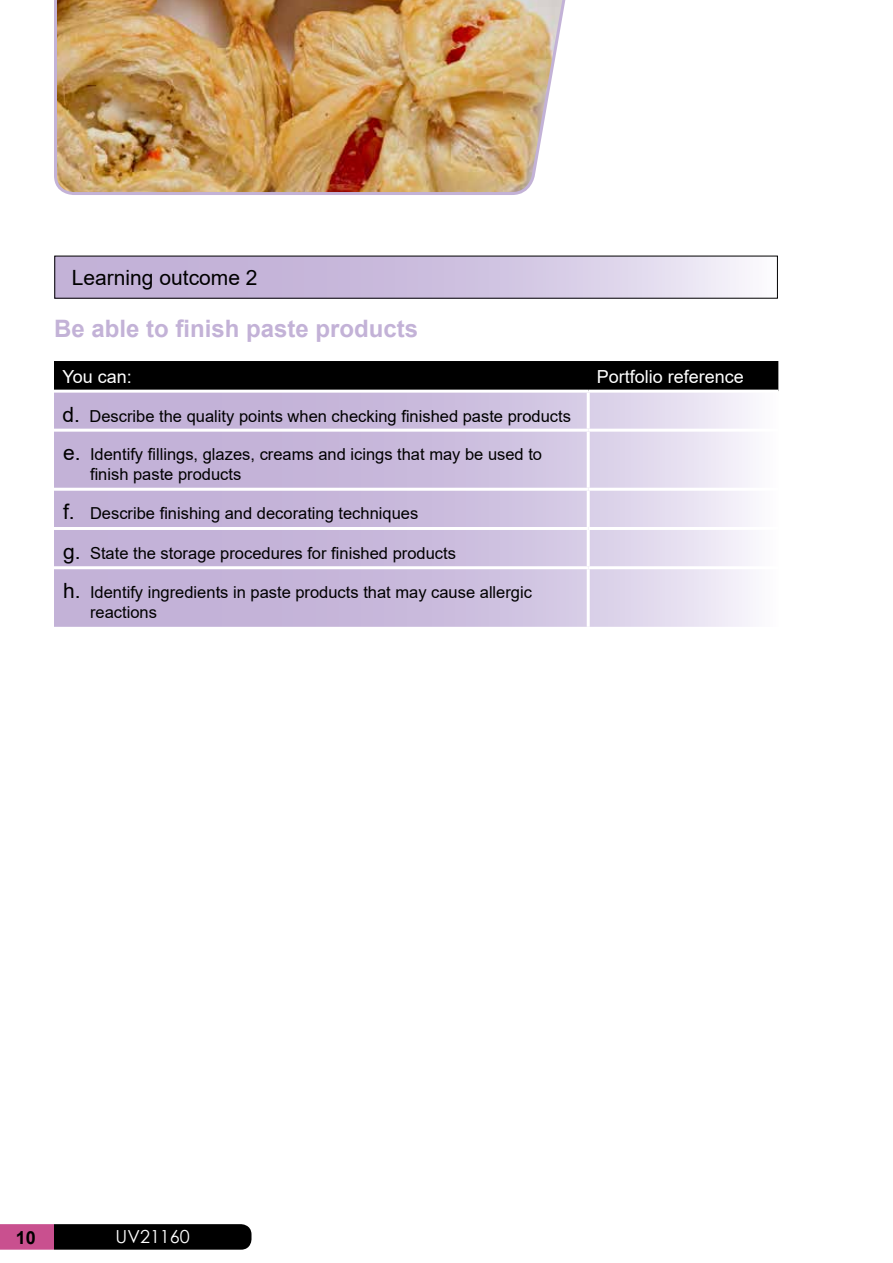
<style>
.page{position:relative;width:893px;height:1263px;background:#fff}
.page>*{position:absolute;margin:0;border:0;box-sizing:border-box;transform-origin:0 0}
.t1{font:700 24px "Arial";color:#c3b2d7}
.t2{font:21px "Arial";color:#000}
.t3{font:18px "Arial";color:#fff}
.t4{font:18px "Century Gothic";color:#fff}
.t5{font:700 18px "Arial";color:#000}
.t6{font:16.5px/19.8px "Arial";color:#000}
.s1{font-size:21px}
</style>
<div class="page">
<svg style="left:0;top:1224px;width:251px;height:26px;background:#301724"></svg>
<svg style="left:57px;top:258px;width:690px;height:38px;background:#cfc2e0"></svg>
<div style="left:54px;top:361px;width:724px;height:29px;background:#000"></div>
<svg style="left:54px;top:393px;width:696px;height:234px;background:#cfc1e0"></svg>
<hr style="left:587px;top:393px;width:3px;height:36px;background:#fff">
<hr style="left:588px;top:429px;width:190px;height:3px;background:#fff">
<hr style="left:587px;top:432px;width:3px;height:56px;background:#fff">
<hr style="left:588px;top:488px;width:190px;height:3px;background:#fff">
<hr style="left:587px;top:491px;width:3px;height:36px;background:#fff">
<hr style="left:54px;top:527px;width:534px;height:3px;background:#fff">
<hr style="left:588px;top:527px;width:190px;height:3px;background:#fff">
<hr style="left:587px;top:530px;width:3px;height:36px;background:#fff">
<hr style="left:54px;top:566px;width:534px;height:3px;background:#fff">
<hr style="left:588px;top:566px;width:190px;height:3px;background:#fff">
<hr style="left:587px;top:569px;width:3px;height:58px;background:#fff">
<hr style="left:54px;top:429px;width:534px;height:3px;background:#fff">
<hr style="left:54px;top:488px;width:534px;height:3px;background:#fff">
<img style="left:54px;top:0;width:512px;height:195px">
<p class="t2" style="left:72px;top:263px;width:187px">Learning outcome 2</p>
<h1 class="t1" style="left:54px;top:312px;width:366px">Be able to finish paste products</h1>
<p class="t3" style="left:63px;top:364px;width:71px">You can:</p>
<p class="t3" style="left:597px;top:364px;width:149px">Portfolio reference</p>
<p class="t6" style="left:63px;top:406px;width:510px"><span class="s1">d.</span> Describe the quality points when checking finished paste products</p>
<p class="t6" style="left:90px;top:445px;width:454px;text-indent:-27px"><span class="s1">e.</span> Identify fillings, glazes, creams and icings that may be used to finish paste products</p>
<p class="t6" style="left:63px;top:504px;width:357px"><span class="s1">f.</span> Describe finishing and decorating techniques</p>
<p class="t6" style="left:63px;top:543px;width:394px"><span class="s1">g.</span> State the storage procedures for finished products</p>
<p class="t6" style="left:90px;top:582px;width:444px;text-indent:-27px"><span class="s1">h.</span> Identify ingredients in paste products that may cause allergic reactions</p>
<p class="t5" style="left:16px;top:1225px;width:22px">10</p>
<p class="t4" style="left:116px;top:1224px;width:76px">UV21160</p>
</div>
